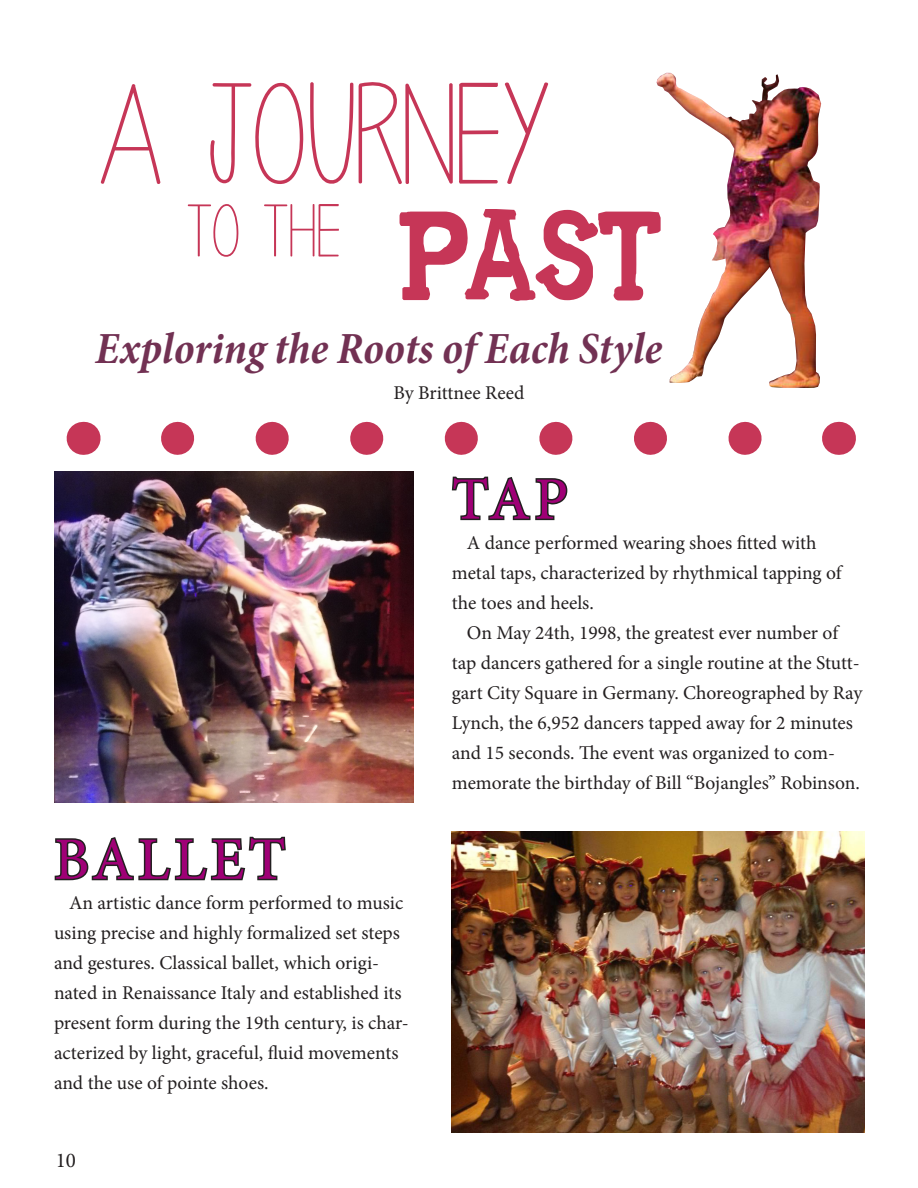
<style>
.page{position:relative;width:918px;height:1188px;background:#fff}
.page>*{position:absolute;margin:0;border:0;box-sizing:border-box;transform-origin:0 0}
.t1{font:144px "Penelope Anne";color:#c63657}
.t2{font:142.5px "CF Metropolis Serif";color:#c63657}
.t3{font:75px "Penelope Anne";color:#c63657}
.Subtitles{font:60px "Minion Pro";letter-spacing:.07em;color:#9f0076}
.Body{font:italic 700 condensed 45px "Minion Pro";color:#723153}
.t4{font:21px "Minion Pro";color:#231f20}
.Body-2{font:19.5px/30px "Minion Pro";color:#231f20}
</style>
<div class="page">
<img style="left:657px;top:74px;width:164px;height:314px">
<img style="left:54px;top:471px;width:360px;height:332px">
<svg style="left:451px;top:476px;width:117px;height:45px"></svg>
<svg style="left:54px;top:836px;width:232px;height:45px"></svg>
<img style="left:452px;top:832px;width:412px;height:300px">
<svg style="left:178px;top:422px;width:584px;height:33px"></svg>
<hr style="left:83px;top:422px;width:1px;height:33px;background:#c63657">
<hr style="left:839px;top:422px;width:1px;height:33px;background:#c63657">
<p class="t1" style="left:99px;top:64px;width:452px">A JOURNEY</p>
<p class="t3" style="left:185px;top:194px;width:157px">TO THE</p>
<p class="t2" style="left:396px;top:166px;width:263px">past</p>
<p class="Body" style="left:95px;top:317px;width:569px">Exploring the Roots of Each Style</p>
<p class="Body-2" style="left:393px;top:378px;width:133px">By Brittnee Reed</p>
<p class="Subtitles" style="left:54px;top:819px;width:233px">BALLET</p>
<p class="Body-2" style="left:54px;top:888px;width:356px;text-indent:15px">An artistic dance form performed to music using precise and highly formalized set steps and gestures. Classical ballet, which origi&shy;nated in Renaissance Italy and established its present form during the 19th century, is char&shy;acterized by light, graceful, fluid movements and the use of pointe shoes.</p>
<p class="t4" style="left:56px;top:1146px;width:22px">10</p>
<p class="Subtitles" style="left:452px;top:459px;width:118px">TAP</p>
<p class="Body-2" style="left:452px;top:527px;width:391px;text-indent:15px">A dance performed wearing shoes fitted with metal taps, characterized by rhythmical tapping of the toes and heels.</p>
<p class="Body-2" style="left:452px;top:617px;width:412px;text-indent:15px">On May 24th, 1998, the greatest ever number of tap dancers gathered for a single routine at the Stutt&shy;gart City Square in Germany. Choreographed by Ray Lynch, the 6,952 dancers tapped away for 2 minutes and 15 seconds. The event was organized to com&shy;memorate the birthday of Bill “Bojangles” Robinson.</p>
</div>
